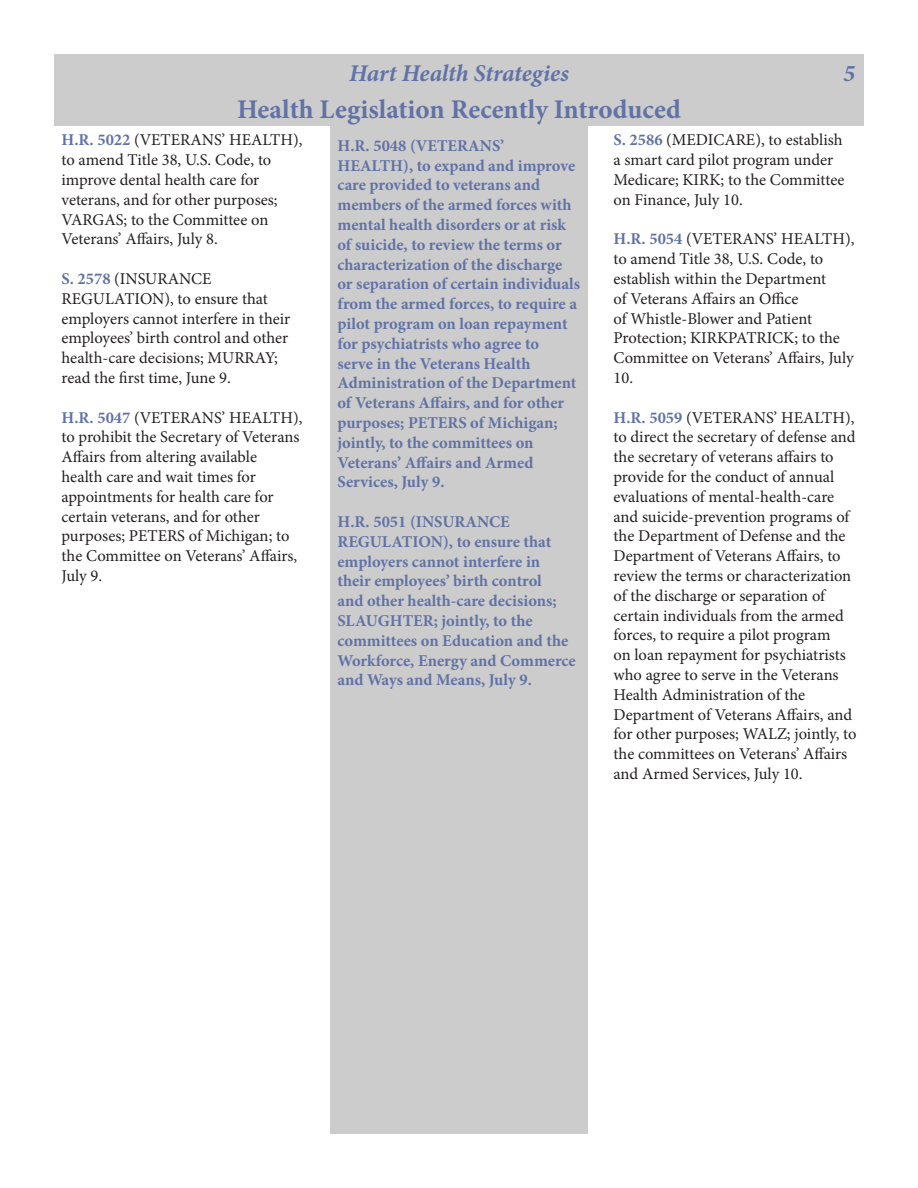
<style>
.page{position:relative;width:918px;height:1188px;background:#fff}
.page>*{position:absolute;margin:0;border:0;box-sizing:border-box;transform-origin:0 0}
.t1{font:700 27px "Minion Pro";color:#6172a6}
.t2{font:italic 700 24px "Minion Pro";letter-spacing:-.005em;color:#6172a6}
.t3{font:16.5px/19.8px "Minion Pro";color:#231f20}
.t4{font:700 16.5px/19.8px "Minion Pro";color:#6172a6}
.s1{font-weight:700;color:#6172a6}
</style>
<div class="page">
<div style="left:54px;top:90px;width:810px;height:36px;background:#ccc"></div>
<div style="left:54px;top:54px;width:810px;height:36px;background:#ccc"></div>
<div style="left:330px;top:126px;width:258px;height:1008px;background:#ccc"></div>
<p class="t2" style="left:349px;top:56px;width:221px">Hart Health Strategies</p>
<p class="t2" style="left:844px;top:56px;width:13px">5</p>
<p class="t1" style="left:237px;top:90px;width:445px">Health Legislation Recently Introduced</p>
<p class="t3" style="left:62px;top:130px;width:243px"><span class="s1">H.R. 5022</span> (VETERANS’ HEALTH), to amend Title 38, U.S. Code, to improve dental health care for veterans, and for other purposes;<br>VARGAS; to the Committee on<br>Veterans’ Affairs, July 8.</p>
<p class="t3" style="left:62px;top:269px;width:230px"><span class="s1">S. 2578</span> (INSURANCE<br>REGULATION), to ensure that employers cannot interfere in their employees’ birth control and other health-care decisions; MURRAY; read the first time, June 9.</p>
<p class="t3" style="left:62px;top:408px;width:243px"><span class="s1">H.R. 5047</span> (VETERANS’ HEALTH), to prohibit the Secretary of Veterans<br>Affairs from altering available<br>health care and wait times for appointments for health care for certain veterans, and for other purposes; PETERS of Michigan; to the Committee on Veterans’ Affairs,<br>July 9.</p>
<p class="t4" style="left:338px;top:136px;width:244px">H.R. 5048 (VETERANS’<br>HEALTH), to expand and improve care provided to veterans and members of the armed forces with mental health disorders or at risk of suicide, to review the terms or characterization of the discharge or separation of certain individuals from the armed forces, to require a pilot program on loan repayment for psychiatrists who agree to<br>serve in the Veterans Health<br>Administration of the Department of Veterans Affairs, and for other purposes; PETERS of Michigan; jointly, to the committees on<br>Veterans’ Affairs and Armed<br>Services, July 9.</p>
<p class="t4" style="left:338px;top:512px;width:240px">H.R. 5051 (INSURANCE<br>REGULATION), to ensure that employers cannot interfere in their employees’ birth control<br>and other health-care decisions;<br>SLAUGHTER; jointly, to the committees on Education and the<br>Workforce, Energy and Commerce and Ways and Means, July 9.</p>
<p class="t3" style="left:614px;top:130px;width:232px"><span class="s1">S. 2586</span> (MEDICARE), to establish a smart card pilot program under<br>Medicare; KIRK; to the Committee on Finance, July 10.</p>
<p class="t3" style="left:614px;top:229px;width:243px"><span class="s1">H.R. 5054</span> (VETERANS’ HEALTH), to amend Title 38, U.S. Code, to establish within the Department<br>of Veterans Affairs an Office<br>of Whistle-Blower and Patient<br>Protection; KIRKPATRICK; to the<br>Committee on Veterans’ Affairs, July<br>10.</p>
<p class="t3" style="left:614px;top:408px;width:245px"><span class="s1">H.R. 5059</span> (VETERANS’ HEALTH), to direct the secretary of defense and the secretary of veterans affairs to provide for the conduct of annual evaluations of mental-health-care and suicide-prevention programs of the Department of Defense and the Department of Veterans Affairs, to review the terms or characterization of the discharge or separation of certain individuals from the armed forces, to require a pilot program<br>on loan repayment for psychiatrists who agree to serve in the Veterans Health Administration of the Department of Veterans Affairs, and for other purposes; WALZ; jointly, to the committees on Veterans’ Affairs and Armed Services, July 10.</p>
</div>
